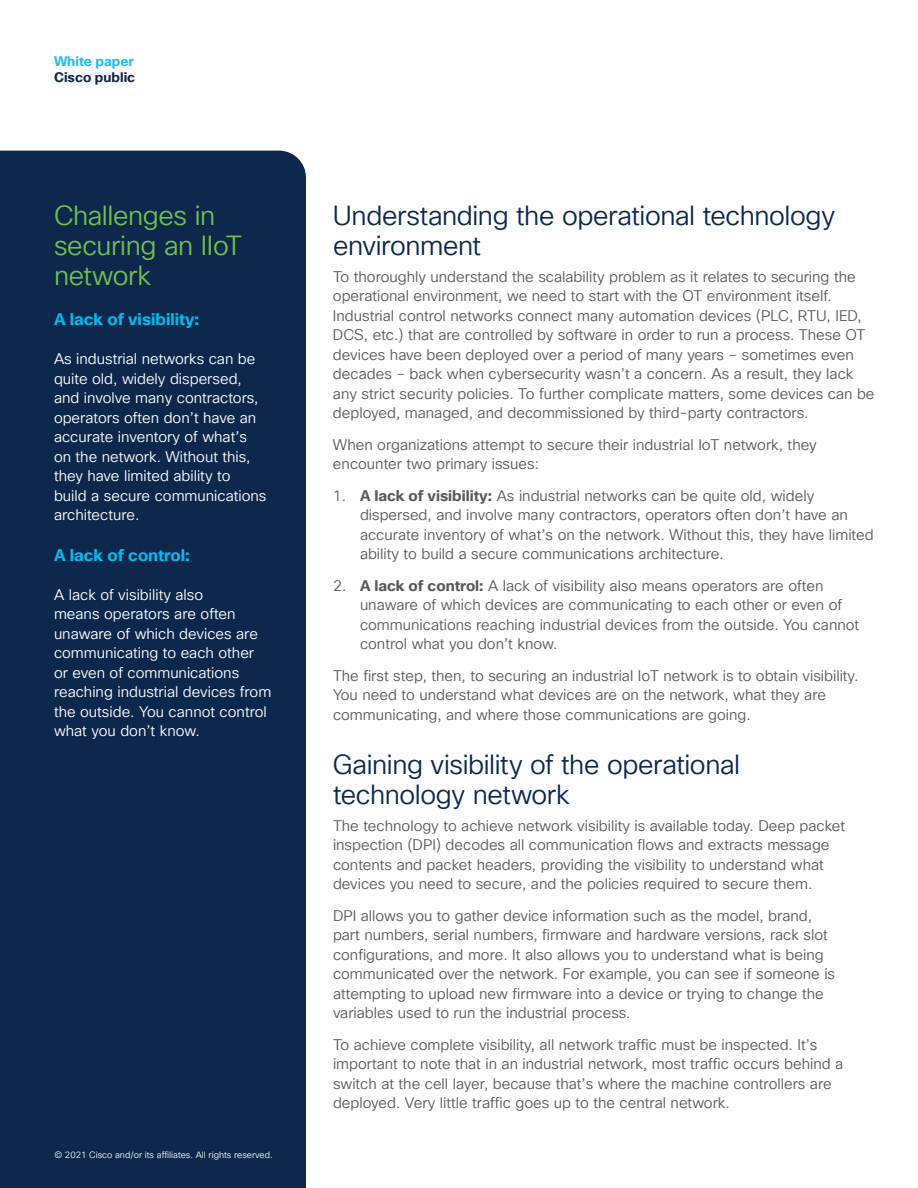
<style>
.page{position:relative;width:918px;height:1188px;background:#fff}
.page>*{position:absolute;margin:0;border:0;box-sizing:border-box;transform-origin:0 0}
.t1{font:27px/30px "Cisco Sans TT Light";letter-spacing:-.015em;color:#0d274d}
.t2{font:27px/30px "Cisco Sans TT Light";letter-spacing:-.015em;color:#74bf4b}
.t3{font:700 16.5px "Cisco Sans TT";color:#00bceb}
.t4{font:15px/19.5px "Cisco Sans TT Light";color:#58595b}
.t5{font:15px/19.5px "Cisco Sans TT Light";color:#fff}
.t6{font:700 13.5px "Cisco Sans TT";color:#11274b}
.t7{font:700 13.5px "Cisco Sans TT";color:#22beec}
.t8{font:9px "Cisco Sans TT Light";color:#fff}
.s1{font-family:"Cisco Sans TT";font-weight:700}
</style>
<div class="page">
<div style="left:0;top:151px;width:306px;height:1037px;background:#0d274d"></div>
<p class="t7" style="left:54px;top:53px;width:82px">White paper</p>
<p class="t6" style="left:54px;top:69px;width:83px">Cisco public</p>
<h1 class="t2" style="left:54px;top:201px;width:189px">Challenges in securing an IIoT network</h1>
<p class="t3" style="left:54px;top:309px;width:147px">A lack of visibility:</p>
<p class="t5" style="left:54px;top:350px;width:214px">As industrial networks can be quite old, widely dispersed, and involve many contractors, operators often don’t have an accurate inventory of what’s on the network. Without this, they have limited ability to build a secure communications architecture.</p>
<p class="t3" style="left:54px;top:544px;width:138px">A lack of control:</p>
<p class="t5" style="left:54px;top:585px;width:219px">A lack of visibility also<br>means operators are often unaware of which devices are communicating to each other or even of communications reaching industrial devices from the outside. You cannot control what you don’t know.</p>
<p class="t8" style="left:54px;top:1149px;width:220px">© 2021 Cisco and/or its affiliates. All rights reserved.</p>
<h1 class="t1" style="left:333px;top:201px;width:503px">Understanding the operational technology environment</h1>
<p class="t4" style="left:333px;top:267px;width:543px">To thoroughly understand the scalability problem as it relates to securing the operational environment, we need to start with the OT environment itself.<br>Industrial control networks connect many automation devices (PLC, RTU, IED, DCS, etc.) that are controlled by software in order to run a process. These OT devices have been deployed over a period of many years – sometimes even decades – back when cybersecurity wasn’t a concern. As a result, they lack any strict security policies. To further complicate matters, some devices can be deployed, managed, and decommissioned by third-party contractors.</p>
<p class="t4" style="left:333px;top:435px;width:485px">When organizations attempt to secure their industrial IoT network, they encounter two primary issues:</p>
<p class="t4" style="left:360px;top:486px;width:515px;text-indent:-27px">1. <span class="s1">A lack of visibility:</span> As industrial networks can be quite old, widely dispersed, and involve many contractors, operators often don’t have an accurate inventory of what’s on the network. Without this, they have limited ability to build a secure communications architecture.</p>
<p class="t4" style="left:360px;top:576px;width:501px;text-indent:-27px">2. <span class="s1">A lack of control:</span> A lack of visibility also means operators are often unaware of which devices are communicating to each other or even of communications reaching industrial devices from the outside. You cannot control what you don’t know.</p>
<p class="t4" style="left:333px;top:666px;width:527px">The first step, then, to securing an industrial IoT network is to obtain visibility.<br>You need to understand what devices are on the network, what they are communicating, and where those communications are going.</p>
<h1 class="t1" style="left:333px;top:750px;width:409px">Gaining visibility of the operational technology network</h1>
<p class="t4" style="left:333px;top:816px;width:514px">The technology to achieve network visibility is available today. Deep packet inspection (DPI) decodes all communication flows and extracts message contents and packet headers, providing the visibility to understand what devices you need to secure, and the policies required to secure them.</p>
<p class="t4" style="left:333px;top:906px;width:504px">DPI allows you to gather device information such as the model, brand, part numbers, serial numbers, firmware and hardware versions, rack slot configurations, and more. It also allows you to understand what is being communicated over the network. For example, you can see if someone is attempting to upload new firmware into a device or trying to change the variables used to run the industrial process.</p>
<p class="t4" style="left:333px;top:1035px;width:512px">To achieve complete visibility, all network traffic must be inspected. It’s important to note that in an industrial network, most traffic occurs behind a switch at the cell layer, because that’s where the machine controllers are deployed. Very little traffic goes up to the central network.</p>
</div>
